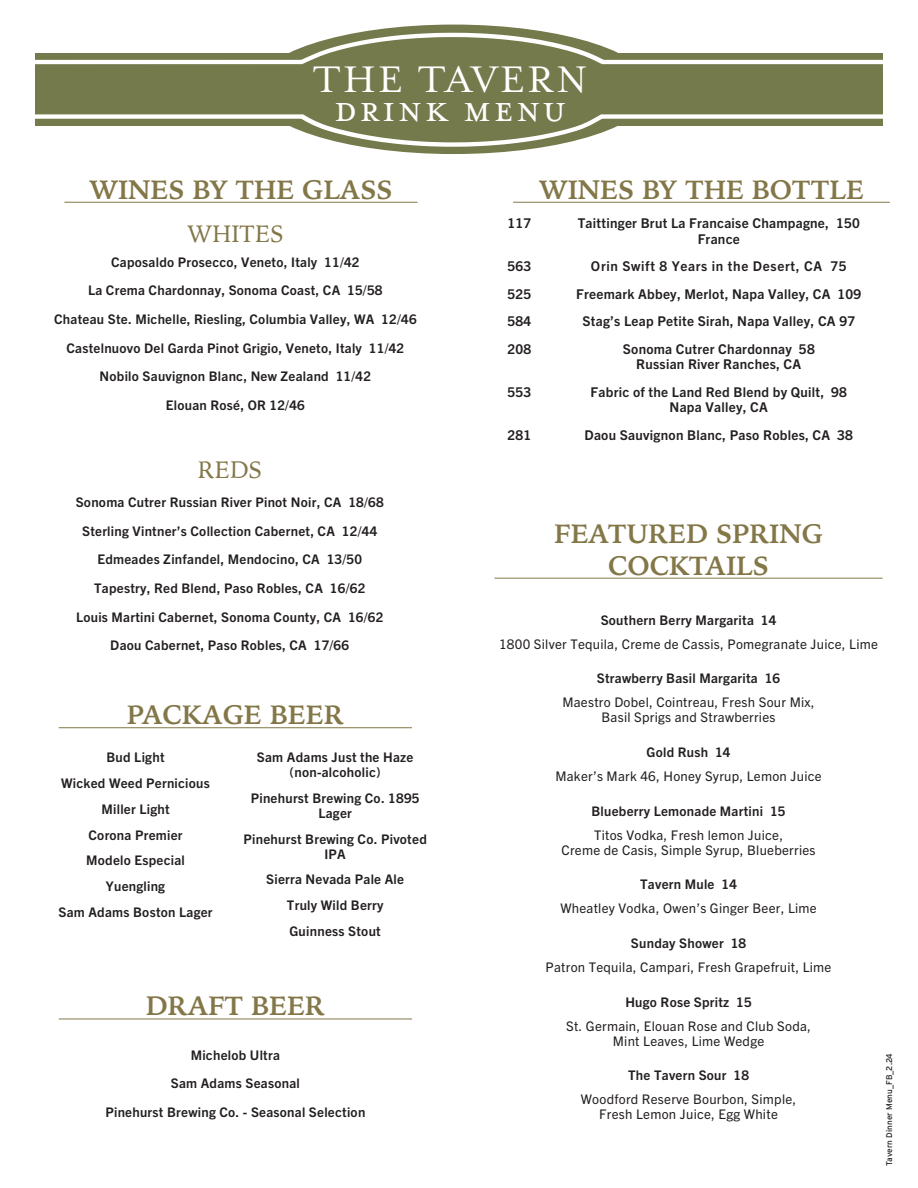
<style>
.page{position:relative;width:918px;height:1188px;background:#fff}
.page>*{position:absolute;margin:0;border:0;box-sizing:border-box;transform-origin:0 0}
.FOOD_ITEM{font:42.6px "Mrs Eaves OT";letter-spacing:.06em;color:#fff}
.FOOD_ITEM-2{font:41.55px "Mrs Eaves OT";letter-spacing:.06em;color:#fff}
.WINE_CATEGORIES{font:700 26.55px/32px "Iowan Old Style";color:#837748;text-align:center}
.WINE_SUBCATEGORY{font:23.7px "Iowan Old Style";letter-spacing:.01em;color:#837748}
.WINE{font:23.7px "Iowan Old Style";color:#837748}
.WINE-2{font:700 13.5px "Trade Gothic Next LT Pro";letter-spacing:.02em;color:#231f20}
.WINE-3{font:700 13.5px "Trade Gothic Next LT Pro";letter-spacing:.05em;color:#231f20}
.WINE-4{font:700 13.35px/15px "Trade Gothic Next LT Pro";letter-spacing:.02em;color:#231f20;text-align:center}
.WINE-5{font:13.35px/24px "Trade Gothic Next LT Pro";letter-spacing:.02em;color:#231f20;text-align:center}
.t1{font:8.25px "Interstate";color:#231f20}
.s1{font-weight:700}
</style>
<div class="page">
<hr style="left:64px;top:202px;width:354px;height:1px;background:#837748">
<div style="left:255px;top:25px;width:398px;height:129px;background:#757a4c;border-radius:50%"></div>
<div style="left:35px;top:53px;width:848px;height:73px;background:#757a4c"></div>
<svg style="left:300px;top:121px;width:304px;height:26px"></svg>
<svg style="left:301px;top:33px;width:303px;height:25px"></svg>
<svg style="left:35px;top:58px;width:848px;height:63px"></svg>
<hr style="left:59px;top:1019px;width:353px;height:1px;background:#837748">
<hr style="left:59px;top:727px;width:353px;height:1px;background:#837748">
<hr style="left:495px;top:578px;width:388px;height:1px;background:#837748">
<hr style="left:513px;top:202px;width:377px;height:1px;background:#837748">
<p class="FOOD_ITEM" style="left:313px;top:55px;width:275px">THE TAVERN</p>
<p class="FOOD_ITEM-2" style="left:334px;top:85px;width:234px">drink menu</p>
<p class="WINE_CATEGORIES" style="left:89px;top:172px;width:305px">WINES BY THE GLASS</p>
<p class="WINE_SUBCATEGORY" style="left:188px;top:213px;width:97px">WHITES</p>
<p class="WINE-4" style="left:111px;top:253px;width:250px">Caposaldo Prosecco, Veneto, Italy 11/42</p>
<p class="WINE-4" style="left:88px;top:282px;width:296px">La Crema Chardonnay, Sonoma Coast, CA 15/58</p>
<p class="WINE-4" style="left:54px;top:311px;width:364px">Chateau Ste. Michelle, Riesling, Columbia Valley, WA 12/46</p>
<p class="WINE-4" style="left:66px;top:339px;width:339px">Castelnuovo Del Garda Pinot Grigio, Veneto, Italy 11/42</p>
<p class="WINE-4" style="left:100px;top:368px;width:273px">Nobilo Sauvignon Blanc, New Zealand 11/42</p>
<p class="WINE-4" style="left:166px;top:397px;width:141px">Elouan Rosé, OR 12/46</p>
<p class="WINE" style="left:198px;top:449px;width:65px">REDS</p>
<p class="WINE-4" style="left:76px;top:494px;width:309px">Sonoma Cutrer Russian River Pinot Noir, CA 18/68</p>
<p class="WINE-4" style="left:82px;top:522px;width:297px">Sterling Vintner’s Collection Cabernet, CA 12/44</p>
<p class="WINE-4" style="left:97px;top:551px;width:266px">Edmeades Zinfandel, Mendocino, CA 13/50</p>
<p class="WINE-4" style="left:94px;top:580px;width:273px">Tapestry, Red Blend, Paso Robles, CA 16/62</p>
<p class="WINE-4" style="left:76px;top:608px;width:309px">Louis Martini Cabernet, Sonoma County, CA 16/62</p>
<p class="WINE-4" style="left:110px;top:637px;width:240px">Daou Cabernet, Paso Robles, CA 17/66</p>
<h1 class="WINE_CATEGORIES" style="left:127px;top:697px;width:218px">PACKAGE BEER</h1>
<h1 class="WINE-4" style="left:106px;top:749px;width:60px">Bud Light</h1>
<h1 class="WINE-4" style="left:257px;top:749px;width:158px">Sam Adams Just the Haze (non-alcoholic)</h1>
<h1 class="WINE-4" style="left:61px;top:775px;width:150px">Wicked Weed Pernicious</h1>
<h1 class="WINE-4" style="left:251px;top:790px;width:170px">Pinehurst Brewing Co. 1895</h1>
<h1 class="WINE-4" style="left:101px;top:801px;width:70px">Miller Light</h1>
<h1 class="WINE-4" style="left:318px;top:805px;width:35px">Lager</h1>
<h1 class="WINE-4" style="left:88px;top:826px;width:96px">Corona Premier</h1>
<h1 class="WINE-4" style="left:244px;top:830px;width:185px">Pinehurst Brewing Co. Pivoted<br>IPA</h1>
<h1 class="WINE-4" style="left:86px;top:852px;width:100px">Modelo Especial</h1>
<h1 class="WINE-4" style="left:266px;top:871px;width:139px">Sierra Nevada Pale Ale</h1>
<h1 class="WINE-4" style="left:106px;top:878px;width:61px">Yuengling</h1>
<h1 class="WINE-4" style="left:287px;top:897px;width:98px">Truly Wild Berry</h1>
<h1 class="WINE-4" style="left:58px;top:903px;width:156px">Sam Adams Boston Lager</h1>
<h1 class="WINE-4" style="left:290px;top:923px;width:93px">Guinness Stout</h1>
<p class="WINE_CATEGORIES" style="left:146px;top:989px;width:181px">DRAFT BEER</p>
<p class="WINE-4" style="left:191px;top:1046px;width:91px">Michelob Ultra</p>
<p class="WINE-4" style="left:171px;top:1075px;width:131px">Sam Adams Seasonal</p>
<p class="WINE-4" style="left:105px;top:1104px;width:261px">Pinehurst Brewing Co. - Seasonal Selection</p>
<p class="WINE-2" style="left:507px;top:214px;width:25px">117</p>
<p class="WINE-2" style="left:507px;top:257px;width:25px">563</p>
<p class="WINE-2" style="left:507px;top:284px;width:25px">525</p>
<p class="WINE-2" style="left:507px;top:312px;width:25px">584</p>
<p class="WINE-2" style="left:507px;top:340px;width:25px">208</p>
<p class="WINE-2" style="left:507px;top:383px;width:25px">553</p>
<p class="WINE-2" style="left:507px;top:426px;width:25px">281</p>
<p class="WINE_CATEGORIES" style="left:539px;top:172px;width:326px">WINES BY THE BOTTLE</p>
<p class="WINE-2" style="left:578px;top:214px;width:284px">Taittinger Brut La Francaise Champagne, 150</p>
<p class="WINE-2" style="left:698px;top:229px;width:44px">France</p>
<p class="WINE-3" style="left:591px;top:257px;width:257px">Orin Swift 8 Years in the Desert, CA 75</p>
<p class="WINE-2" style="left:576px;top:284px;width:287px">Freemark Abbey, Merlot, Napa Valley, CA 109</p>
<p class="WINE-2" style="left:582px;top:312px;width:274px">Stag’s Leap Petite Sirah, Napa Valley, CA 97</p>
<p class="WINE-2" style="left:623px;top:340px;width:193px">Sonoma Cutrer Chardonnay 58</p>
<p class="WINE-2" style="left:636px;top:355px;width:167px">Russian River Ranches, CA</p>
<p class="WINE-2" style="left:591px;top:383px;width:258px">Fabric of the Land Red Blend by Quilt, 98</p>
<p class="WINE-2" style="left:670px;top:398px;width:100px">Napa Valley, CA</p>
<p class="WINE-2" style="left:584px;top:426px;width:270px">Daou Sauvignon Blanc, Paso Robles, CA 38</p>
<p class="WINE_CATEGORIES" style="left:554px;top:516px;width:270px">FEATURED SPRING<br>COCKTAILS</p>
<p class="WINE-5" style="left:499px;top:607px;width:381px"><span class="s1">Southern Berry Margarita 14<br></span>1800 Silver Tequila, Creme de Cassis, Pomegranate Juice, Lime</p>
<p class="WINE-5" style="left:562px;top:666px;width:254px"><span class="s1">Strawberry Basil Margarita 16<br></span>Maestro Dobel, Cointreau, Fresh Sour Mix,</p>
<p class="WINE-5" style="left:602px;top:705px;width:176px">Basil Sprigs and Strawberries</p>
<p class="WINE-5" style="left:555px;top:739px;width:268px"><span class="s1">Gold Rush 14<br></span>Maker’s Mark 46, Honey Syrup, Lemon Juice</p>
<p class="WINE-5" style="left:592px;top:798px;width:196px;text-align:left"><span class="s1">Blueberry Lemonade Martini 15<br></span>Titos Vodka, Fresh lemon Juice,</p>
<p class="WINE-5" style="left:562px;top:837px;width:256px">Creme de Casis, Simple Syrup, Blueberries</p>
<p class="WINE-5" style="left:560px;top:872px;width:258px"><span class="s1">Tavern Mule 14<br></span>Wheatley Vodka, Owen’s Ginger Beer, Lime</p>
<p class="WINE-5" style="left:546px;top:930px;width:287px"><span class="s1">Sunday Shower 18<br></span>Patron Tequila, Campari, Fresh Grapefruit, Lime</p>
<p class="WINE-5" style="left:566px;top:989px;width:246px"><span class="s1">Hugo Rose Spritz 15<br></span>St. Germain, Elouan Rose and Club Soda,</p>
<p class="WINE-5" style="left:613px;top:1028px;width:153px">Mint Leaves, Lime Wedge</p>
<p class="WINE-5" style="left:581px;top:1062px;width:217px"><span class="s1">The Tavern Sour 18<br></span>Woodford Reserve Bourbon, Simple,</p>
<p class="WINE-5" style="left:599px;top:1101px;width:180px">Fresh Lemon Juice, Egg White</p>
<h1 class="t1" style="left:885px;top:1166px;width:114px;rotate:-90deg">aT vern Dinner Menu_FB_2.24</h1>
</div>
